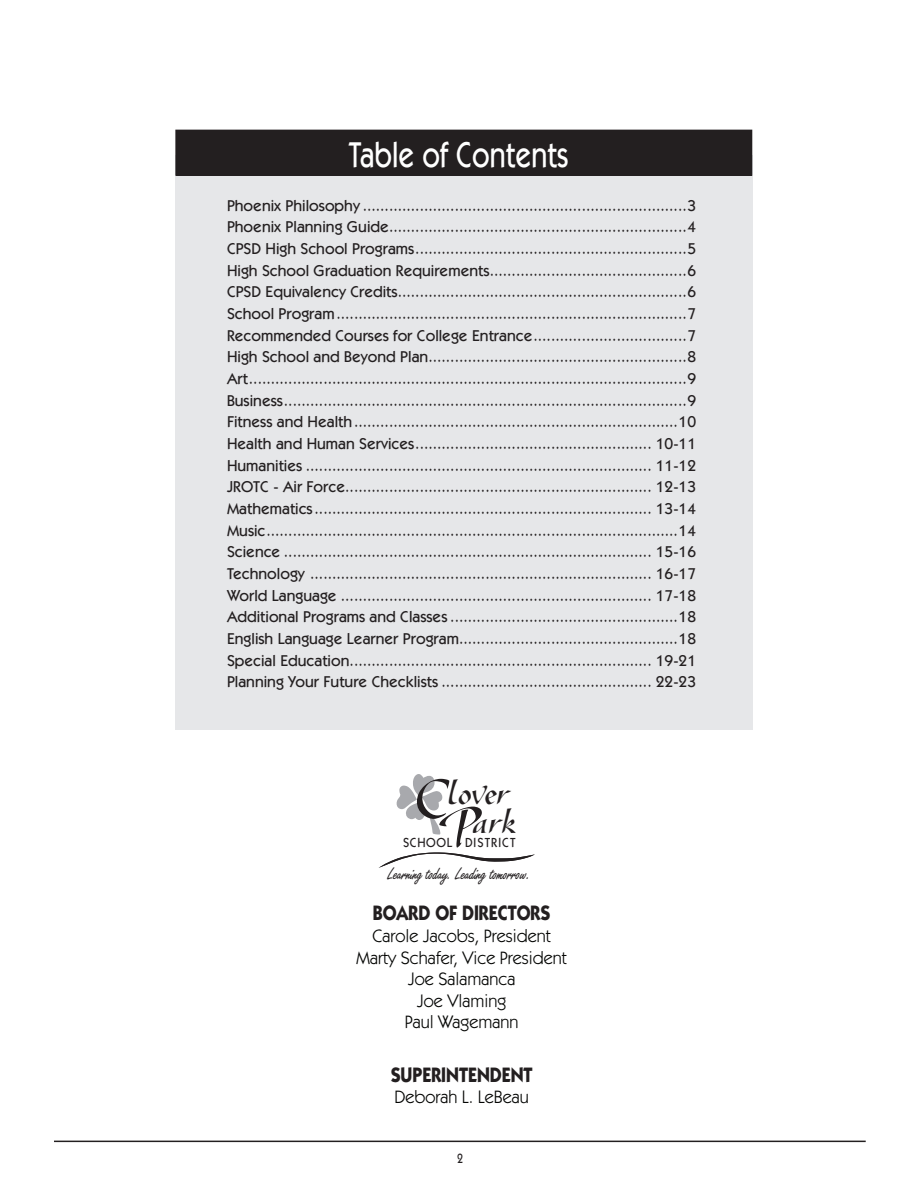
<style>
.page{position:relative;width:918px;height:1188px;background:#fff}
.page>*{position:absolute;margin:0;border:0;box-sizing:border-box;transform-origin:0 0}
.t1{font:60px "Speedball";color:#231f20;scale:.94 1}
.t2{font:500 36px "Itc Kabel";color:#fff;scale:.8 1}
.t3{font:35.85px/28px "Speedball";letter-spacing:-.04em;color:#231f20;text-align:right;scale:.94 1}
.t4{font:700 21px "Itc Kabel";color:#231f20;scale:.85 1}
.t5{font:19.35px "Freestyle Script Plain";letter-spacing:.015em;color:#231f20;scale:.94 1}
.t6{font:18px/21.6px "Itc Kabel";color:#040503;text-align:center}
.t7{font:500 15.75px/21.6px "Itc Kabel";color:#231f20;text-align:justify}
.t8{font:500 13.5px "Itc Kabel";color:#231f20;scale:.8 1}
.t9{font:500 13.2px "Itc Kabel";letter-spacing:.085em;color:#231f20;scale:.94 1}
</style>
<div class="page">
<hr style="left:54px;top:1141px;width:812px;height:1px;background:#231f20">
<div style="left:176px;top:155px;width:577px;height:575px;background:#e6e7e9"></div>
<div style="left:176px;top:130px;width:576px;height:45px;background:#231f20"></div>
<div style="left:176px;top:130px;width:576px;height:46px;border:1px solid #231f20"></div>
<svg style="left:397px;top:774px;width:52px;height:61px"></svg>
<svg style="left:379px;top:852px;width:156px;height:16px"></svg>
<h2 class="t2" style="left:349px;top:133px;width:276px">Table of Contents</h2>
<p class="t7" style="left:227px;top:194px;width:471px">Phoenix Philosophy ..........................................................................3<br>Phoenix Planning Guide....................................................................4<br>CPSD High School Programs..............................................................5<br>High School Graduation Requirements.............................................6<br>CPSD Equivalency Credits..................................................................6<br>School Program................................................................................7<br>Recommended Courses for College Entrance...................................7<br>High School and Beyond Plan...........................................................8<br>Art....................................................................................................9<br>Business............................................................................................9<br>Fitness and Health..........................................................................10<br>Health and Human Services...................................................... 10-11<br>Humanities ............................................................................... 11-12<br>JROTC - Air Force...................................................................... 12-13<br>Mathematics............................................................................. 13-14<br>Music..............................................................................................14<br>Science .................................................................................... 15-16<br>Technology .............................................................................. 16-17<br>World Language ....................................................................... 17-18<br>Additional Programs and Classes ....................................................18<br>English Language Learner Program..................................................18<br>Special Education..................................................................... 19-21<br>Planning Your Future Checklists ................................................ 22-23</p>
<h3 class="t3" style="left:448px;top:780px;width:73px">lover ark</h3>
<p class="t9" style="left:403px;top:835px;width:121px">SCHOOL DISTRICT</p>
<p class="t5" style="left:388px;top:867px;width:153px">Learning today. Leading tomorrow.</p>
<h1 class="t1" style="left:439px;top:796px;width:45px">P</h1>
<h3 class="t4" style="left:373px;top:900px;width:210px">BOARD OF DIRECTORS</h3>
<p class="t6" style="left:356px;top:925px;width:212px">Carole Jacobs, President<br>Marty Schafer, Vice President<br>Joe Salamanca<br>Joe Vlaming<br>Paul Wagemann</p>
<h3 class="t4" style="left:391px;top:1062px;width:168px">SUPERINTENDENT</h3>
<p class="t6" style="left:394px;top:1086px;width:136px">Deborah L. LeBeau</p>
<p class="t8" style="left:457px;top:1151px;width:9px">2</p>
</div>
